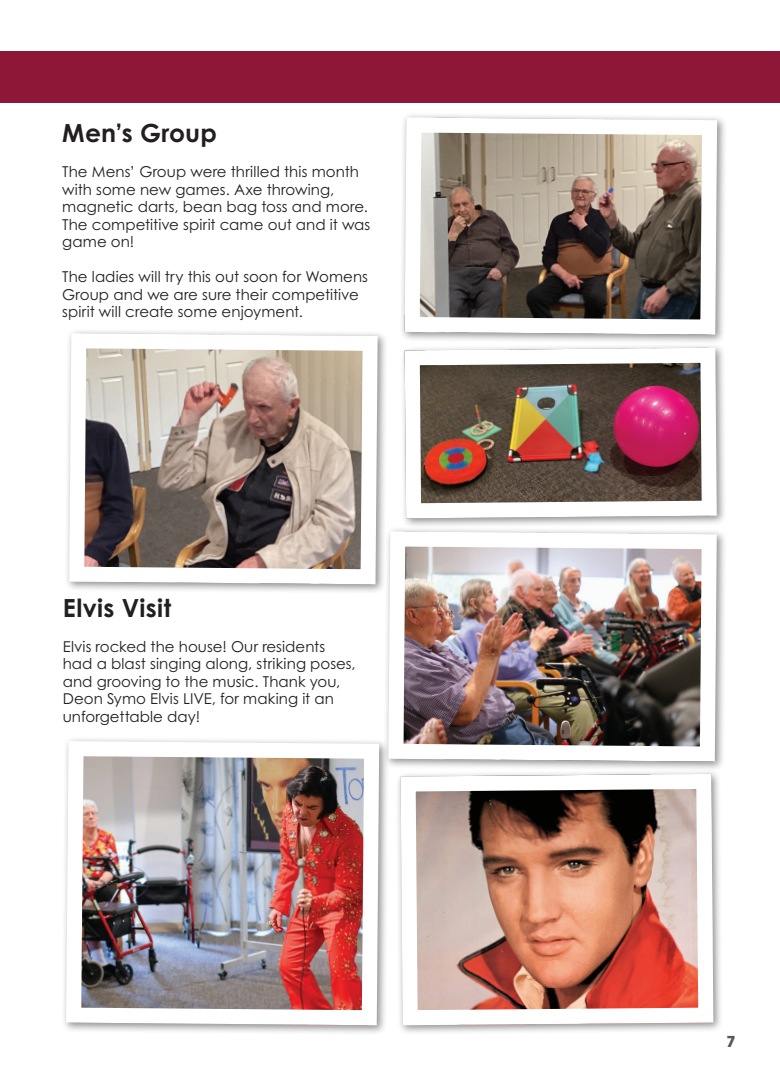
<style>
.page{position:relative;width:780px;height:1088px;background:#fff}
.page>*{position:absolute;margin:0;border:0;box-sizing:border-box;transform-origin:0 0}
.t1{font:700 25px "Century Gothic Pro";letter-spacing:.01em;color:#231f20}
.t2{font:15px/17.5px "Century Gothic Pro";letter-spacing:.005em;color:#231f20}
.t3{font:700 15px "ITC Avant Garde Pro";color:#57585a}
</style>
<div class="page">
<div style="left:0;top:51px;width:780px;height:52px;background:#8e1737"></div>
<img style="left:402px;top:115px;width:322px;height:225px">
<div style="left:64px;top:328px;width:323px;height:266px;background:#231f20;opacity:.5"></div>
<img style="left:85px;top:349px;width:276px;height:219px">
<div style="left:69px;top:333px;width:308px;height:251px;border:15px solid #fff;border-radius:2px"></div>
<img style="left:403px;top:340px;width:321px;height:184px">
<img style="left:381px;top:524px;width:343px;height:245px">
<div style="left:61px;top:736px;width:328px;height:299px;background:#231f20;opacity:.5"></div>
<img style="left:82px;top:757px;width:281px;height:252px">
<div style="left:66px;top:741px;width:313px;height:284px;border:15px solid #fff;border-radius:2px"></div>
<div style="left:395px;top:769px;width:328px;height:266px;background:#231f20;opacity:.5"></div>
<img style="left:400px;top:774px;width:313px;height:251px">
<div style="left:400px;top:774px;width:313px;height:251px;border:15px solid #fff;border-radius:2px"></div>
<h1 class="t1" style="left:62px;top:117px;width:156px">Men’s Group</h1>
<p class="t2" style="left:62px;top:163px;width:310px">The Mens’ Group were thrilled this month with some new games. Axe throwing, magnetic darts, bean bag toss and more.<br>The competitive spirit came out and it was game on!</p>
<p class="t2" style="left:62px;top:268px;width:307px">The ladies will try this out soon for Womens<br>Group and we are sure their competitive spirit will create some enjoyment.</p>
<h1 class="t1" style="left:63px;top:592px;width:110px">Elvis Visit</h1>
<p class="t2" style="left:63px;top:637px;width:294px">Elvis rocked the house! Our residents had a blast singing along, striking poses, and grooving to the music. Thank you, Deon Symo Elvis LIVE, for making it an unforgettable day!</p>
<p class="t3" style="left:726px;top:1031px;width:11px">7</p>
</div>
